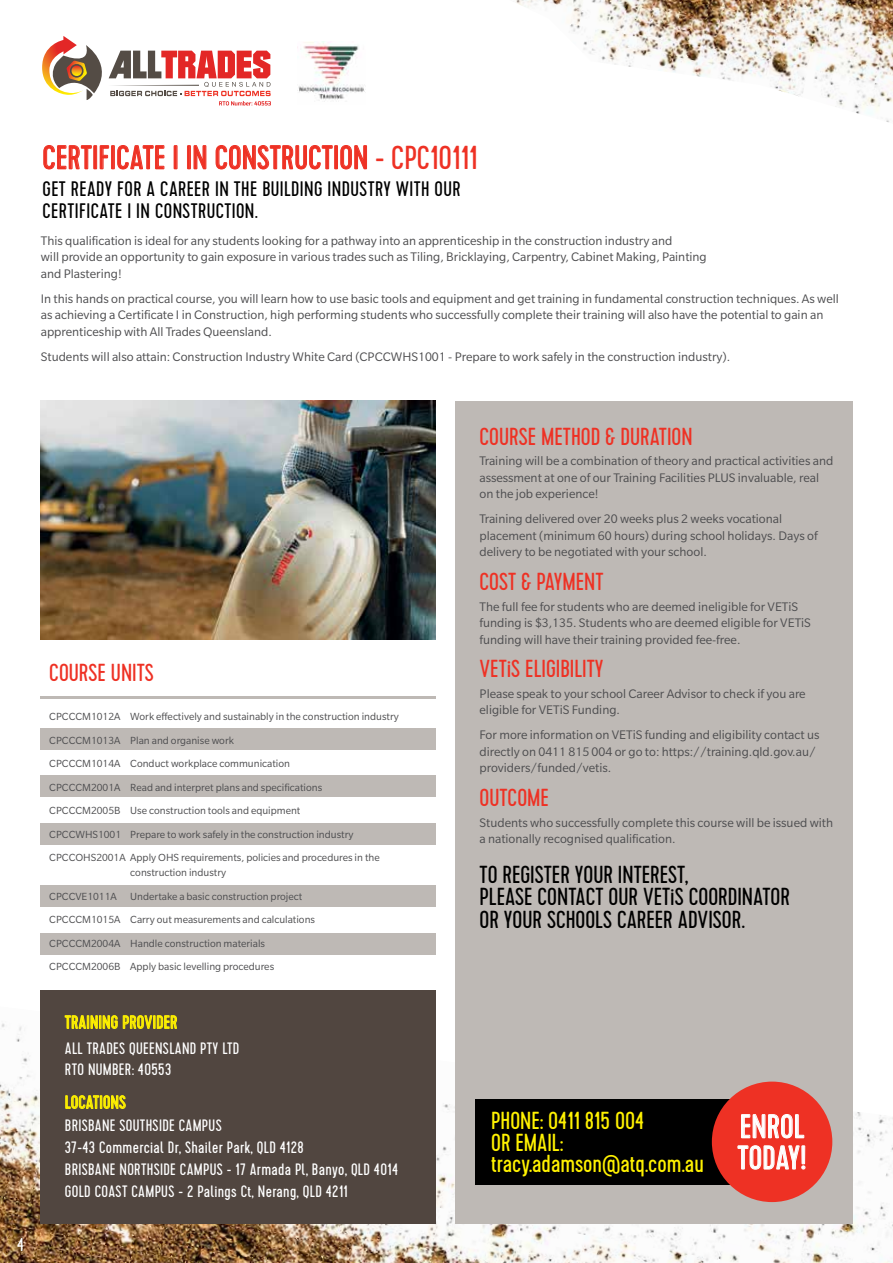
<style>
.page{position:relative;width:893px;height:1263px;background:#fff}
.page>*{position:absolute;margin:0;border:0;box-sizing:border-box;transform-origin:0 0}
.t1{font:33.15px "Cervo";letter-spacing:.01em;color:#ee3124}
.t2{font:33.15px/31.2px "Cervo";letter-spacing:.01em;color:#fff}
.t3{font:24.6px/22.5px "Cervo";color:#000}
.t4{font:24.6px "Cervo";color:#ee3124}
.t5{font:24.6px/21.8px "Cervo";color:#fff200}
.t6{font:21px/22.5px "Cervo";letter-spacing:.02em;color:#000}
.t7{font:18.6px "Cervo";color:#fff}
.t8{font:18px "Cervo";letter-spacing:.02em;color:#fff200}
.t9{font:16.5px/22.2px "Cervo";letter-spacing:.02em;color:#fff}
.t10{font:13.5px/16.5px "Slate Std";color:#4d4d4f}
.t11{font:11.25px/23.5px "Slate Std";color:#4d4d4f}
</style>
<div class="page">
<img style="left:516px;top:0;width:377px;height:122px">
<img style="left:0;top:1006px;width:893px;height:257px">
<div style="left:455px;top:401px;width:397px;height:822px;background:#beb9b5"></div>
<img style="left:41px;top:401px;width:395px;height:238px">
<div style="left:41px;top:729px;width:395px;height:21px;background:#beb9b5"></div>
<div style="left:41px;top:775px;width:395px;height:22px;background:#beb9b5"></div>
<div style="left:41px;top:824px;width:395px;height:21px;background:#beb9b5"></div>
<div style="left:41px;top:885px;width:395px;height:21px;background:#beb9b5"></div>
<div style="left:41px;top:933px;width:395px;height:22px;background:#beb9b5"></div>
<hr style="left:41px;top:696px;width:395px;height:2px;background:#beb9b5">
<div style="left:475px;top:1099px;width:270px;height:85px;background:#000"></div>
<div style="left:712px;top:1081px;width:120px;height:121px;background:#ee3124;border-radius:50%"></div>
<svg style="left:737px;top:1114px;width:68px;height:56px"></svg>
<div style="left:41px;top:990px;width:395px;height:233px;background:#514640"></div>
<svg style="left:64px;top:1015px;width:113px;height:14px"></svg>
<svg style="left:65px;top:1095px;width:61px;height:14px"></svg>
<svg style="left:43px;top:145px;width:49px;height:25px"></svg>
<div style="left:93px;top:145px;width:4px;height:24px;border:1px solid #ee3124"></div>
<svg style="left:99px;top:145px;width:10px;height:25px"></svg>
<div style="left:111px;top:145px;width:4px;height:24px;border:1px solid #ee3124"></div>
<svg style="left:117px;top:145px;width:48px;height:25px"></svg>
<div style="left:174px;top:145px;width:3px;height:24px;border:1px solid #ee3124"></div>
<div style="left:187px;top:145px;width:4px;height:24px;border:1px solid #ee3124"></div>
<svg style="left:193px;top:145px;width:14px;height:25px"></svg>
<svg style="left:215px;top:145px;width:118px;height:25px"></svg>
<div style="left:334px;top:145px;width:4px;height:24px;border:1px solid #ee3124"></div>
<svg style="left:340px;top:145px;width:27px;height:25px"></svg>
<svg style="left:42px;top:36px;width:229px;height:70px"></svg>
<img style="left:297px;top:42px;width:68px;height:60px">
<h1 class="t1" style="left:43px;top:138px;width:437px">CERTIFICATE I IN CONSTRUCTION - CPC10111</h1>
<h3 class="t6" style="left:43px;top:178px;width:420px">GET READY FOR A CAREER IN THE BUILDING INDUSTRY WITH OUR<br>CERTIFICATE I IN CONSTRUCTION.</h3>
<p class="t10" style="left:41px;top:232px;width:667px">This qualification is ideal for any students looking for a pathway into an apprenticeship in the construction industry and<br>will provide an opportunity to gain exposure in various trades such as Tiling, Bricklaying, Carpentry, Cabinet Making, Painting and Plastering!</p>
<p class="t10" style="left:41px;top:290px;width:800px">In this hands on practical course, you will learn how to use basic tools and equipment and get training in fundamental construction techniques. As well as achieving a Certificate I in Construction, high performing students who successfully complete their training will also have the potential to gain an apprenticeship with All Trades Queensland.</p>
<p class="t10" style="left:41px;top:348px;width:691px">Students will also attain: Construction Industry White Card (CPCCWHS1001 - Prepare to work safely in the construction industry).</p>
<h3 class="t7" style="left:17px;top:1234px;width:8px">4</h3>
<h2 class="t4" style="left:49px;top:658px;width:106px">COURSE UNITS</h2>
<p class="t11" style="left:49px;top:705px;width:351px">CPCCCM1012A Work effectively and sustainably in the construction industry CPCCCM1013A Plan and organise work<br>CPCCCM1014A Conduct workplace communication<br>CPCCCM2001A Read and interpret plans and specifications<br>CPCCCM2005B Use construction tools and equipment<br>CPCCWHS1001 Prepare to work safely in the construction industry CPCCOHS2001A Apply OHS requirements, policies and procedures in the</p>
<p class="t11" style="left:49px;top:861px;width:267px;text-indent:81px">construction industry<br>CPCCVE1011A Undertake a basic construction project CPCCCM1015A Carry out measurements and calculations CPCCCM2004A Handle construction materials CPCCCM2006B Apply basic levelling procedures</p>
<h3 class="t8" style="left:65px;top:1012px;width:114px">TRAINING PROVIDER</h3>
<p class="t9" style="left:65px;top:1038px;width:176px;line-height:21px">ALL TRADES QUEENSLAND PTY LTD<br>RTO NUMBER: 40553</p>
<h3 class="t8" style="left:65px;top:1092px;width:62px">LOCATIONS</h3>
<p class="t9" style="left:65px;top:1114px;width:335px">BRISBANE SOUTHSIDE CAMPUS<br>37-43 Commercial Dr, Shailer Park, QLD 4128<br>BRISBANE NORTHSIDE CAMPUS - 17 Armada Pl, Banyo, QLD 4014<br>GOLD COAST CAMPUS - 2 Palings Ct, Nerang, QLD 4211</p>
<h2 class="t4" style="left:479px;top:422px;width:215px">COURSE METHOD &amp; DURATION</h2>
<p class="t10" style="left:479px;top:453px;width:355px">Training will be a combination of theory and practical activities and assessment at one of our Training Facilities PLUS invaluable, real on the job experience!</p>
<p class="t10" style="left:479px;top:511px;width:340px">Training delivered over 20 weeks plus 2 weeks vocational placement (minimum 60 hours) during school holidays. Days of delivery to be negotiated with your school.</p>
<h2 class="t4" style="left:479px;top:567px;width:126px">COST &amp; PAYMENT</h2>
<p class="t10" style="left:479px;top:598px;width:333px">The full fee for students who are deemed ineligible for VETiS funding is $3,135. Students who are deemed eligible for VETiS funding will have their training provided fee-free.</p>
<h2 class="t4" style="left:479px;top:655px;width:126px">VETiS ELIGIBILITY</h2>
<p class="t10" style="left:479px;top:685px;width:328px">Please speak to your school Career Advisor to check if you are eligible for VETiS Funding.</p>
<p class="t10" style="left:479px;top:727px;width:341px">For more information on VETiS funding and eligibility contact us directly on 0411 815 004 or go to: https://training.qld.gov.au/ providers/funded/vetis.</p>
<h2 class="t4" style="left:479px;top:783px;width:71px">OUTCOME</h2>
<p class="t10" style="left:479px;top:814px;width:355px">Students who successfully complete this course will be issued with a nationally recognised qualification.</p>
<h2 class="t3" style="left:479px;top:864px;width:312px">TO REGISTER YOUR INTEREST,<br>PLEASE CONTACT OUR VETiS COORDINATOR<br>OR YOUR SCHOOLS CAREER ADVISOR.</h2>
<h2 class="t5" style="left:491px;top:1110px;width:214px">PHONE: 0411 815 004<br>OR EMAIL: tracy.adamson@atq.com.au</h2>
<h1 class="t2" style="left:737px;top:1112px;width:71px">ENROL<br>TODAY!</h1>
</div>
